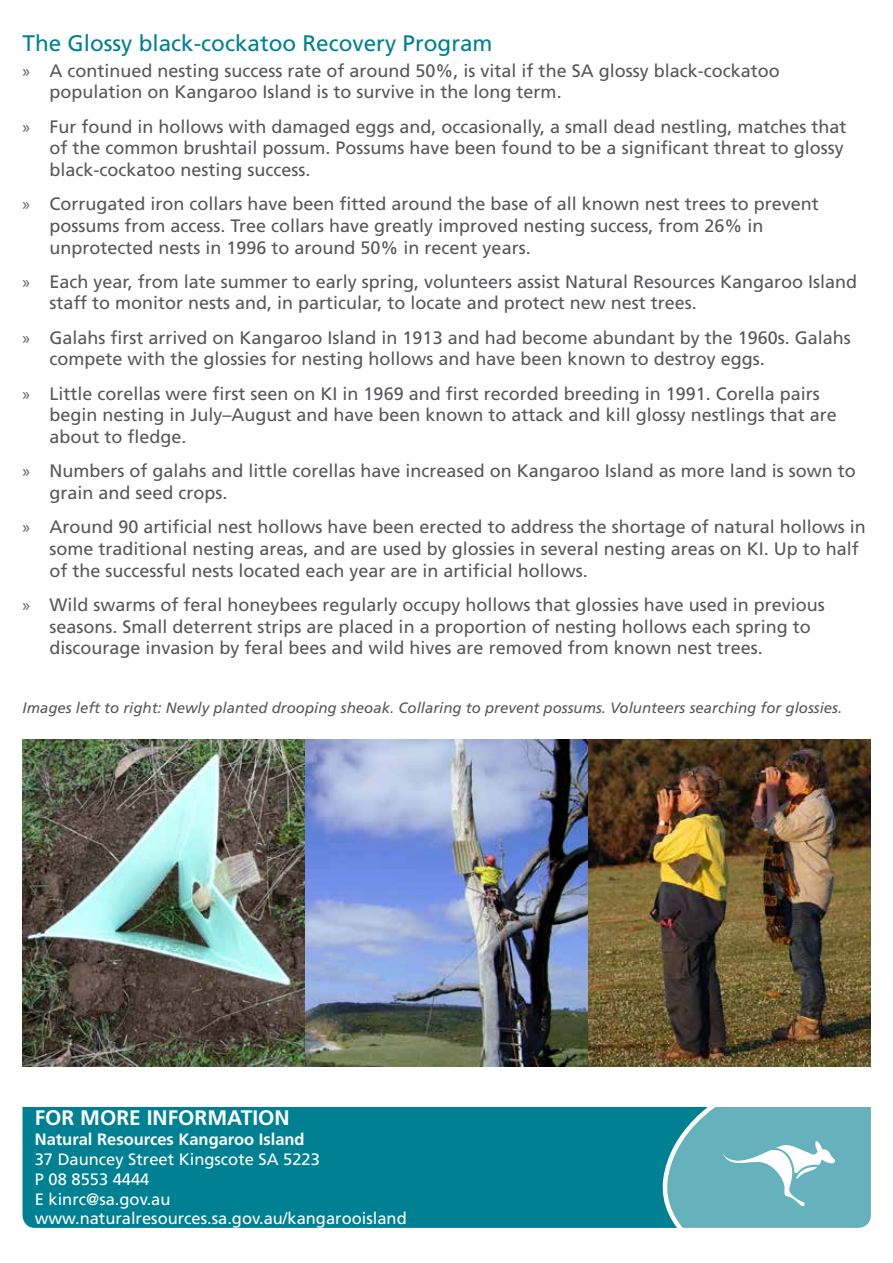
<style>
.page{position:relative;width:893px;height:1263px;background:#fff}
.page>*{position:absolute;margin:0;border:0;box-sizing:border-box;transform-origin:0 0}
.t1{font:22.5px "Frutiger LT Std";color:#008193}
.t2{font:700 21px "Frutiger LT Std";color:#fff}
.t3{font:18px/21.6px "Frutiger LT Std";color:#57585b}
.t4{font:16.5px/19.8px "Frutiger LT Std";color:#fff}
.t5{font:700 16.5px "Frutiger LT Std";color:#fff}
.t6{font:italic 15px "Frutiger LT Std";color:#57585b}
.s1{font-family:"Myriad Pro"}
</style>
<div class="page">
<img style="left:22px;top:740px;width:849px;height:327px">
<div style="left:22px;top:1094px;width:849px;height:134px;background:#008193;border-radius:13px"></div>
<svg style="left:658px;top:1107px;width:213px;height:121px;background:#6ab5bf"></svg>
<div style="left:14px;top:1067px;width:858px;height:40px;background:#fff"></div>
<p class="t1" style="left:22px;top:30px;width:472px">The Glossy black-cockatoo Recovery Program</p>
<p class="t3" style="left:49px;top:60px;width:732px;text-indent:-27px"><span class="s1">»</span> A continued nesting success rate of around 50%, is vital if the SA glossy black-cockatoo population on Kangaroo Island is to survive in the long term.</p>
<p class="t3" style="left:49px;top:116px;width:798px;text-indent:-27px"><span class="s1">»</span> Fur found in hollows with damaged eggs and, occasionally, a small dead nestling, matches that of the common brushtail possum. Possums have been found to be a significant threat to glossy black-cockatoo nesting success.</p>
<p class="t3" style="left:49px;top:193px;width:771px;text-indent:-27px"><span class="s1">»</span> Corrugated iron collars have been fitted around the base of all known nest trees to prevent possums from access. Tree collars have greatly improved nesting success, from 26% in unprotected nests in 1996 to around 50% in recent years.</p>
<p class="t3" style="left:49px;top:271px;width:809px;text-indent:-27px"><span class="s1">»</span> Each year, from late summer to early spring, volunteers assist Natural Resources Kangaroo Island staff to monitor nests and, in particular, to locate and protect new nest trees.</p>
<p class="t3" style="left:49px;top:327px;width:803px;text-indent:-27px"><span class="s1">»</span> Galahs first arrived on Kangaroo Island in 1913 and had become abundant by the 1960s. Galahs compete with the glossies for nesting hollows and have been known to destroy eggs.</p>
<p class="t3" style="left:49px;top:383px;width:789px;text-indent:-27px"><span class="s1">»</span> Little corellas were first seen on KI in 1969 and first recorded breeding in 1991. Corella pairs begin nesting in July–August and have been known to attack and kill glossy nestlings that are about to fledge.</p>
<p class="t3" style="left:49px;top:460px;width:808px;text-indent:-27px"><span class="s1">»</span> Numbers of galahs and little corellas have increased on Kangaroo Island as more land is sown to grain and seed crops.</p>
<p class="t3" style="left:49px;top:516px;width:818px;text-indent:-27px"><span class="s1">»</span> Around 90 artificial nest hollows have been erected to address the shortage of natural hollows in some traditional nesting areas, and are used by glossies in several nesting areas on KI. Up to half of the successful nests located each year are in artificial hollows.</p>
<p class="t3" style="left:49px;top:594px;width:777px;text-indent:-27px"><span class="s1">»</span> Wild swarms of feral honeybees regularly occupy hollows that glossies have used in previous seasons. Small deterrent strips are placed in a proportion of nesting hollows each spring to discourage invasion by feral bees and wild hives are removed from known nest trees.</p>
<p class="t6" style="left:22px;top:699px;width:821px">Images left to right: Newly planted drooping sheoak. Collaring to prevent possums. Volunteers searching for glossies.</p>
<p class="t2" style="left:35px;top:1106px;width:257px">FOR MORE INFORMATION</p>
<p class="t5" style="left:35px;top:1130px;width:271px">Natural Resources Kangaroo Island</p>
<p class="t4" style="left:35px;top:1149px;width:373px">37 Dauncey Street Kingscote SA 5223<br>P 08 8553 4444<br>E kinrc@sa.gov.au www.naturalresources.sa.gov.au/kangarooisland</p>
</div>
